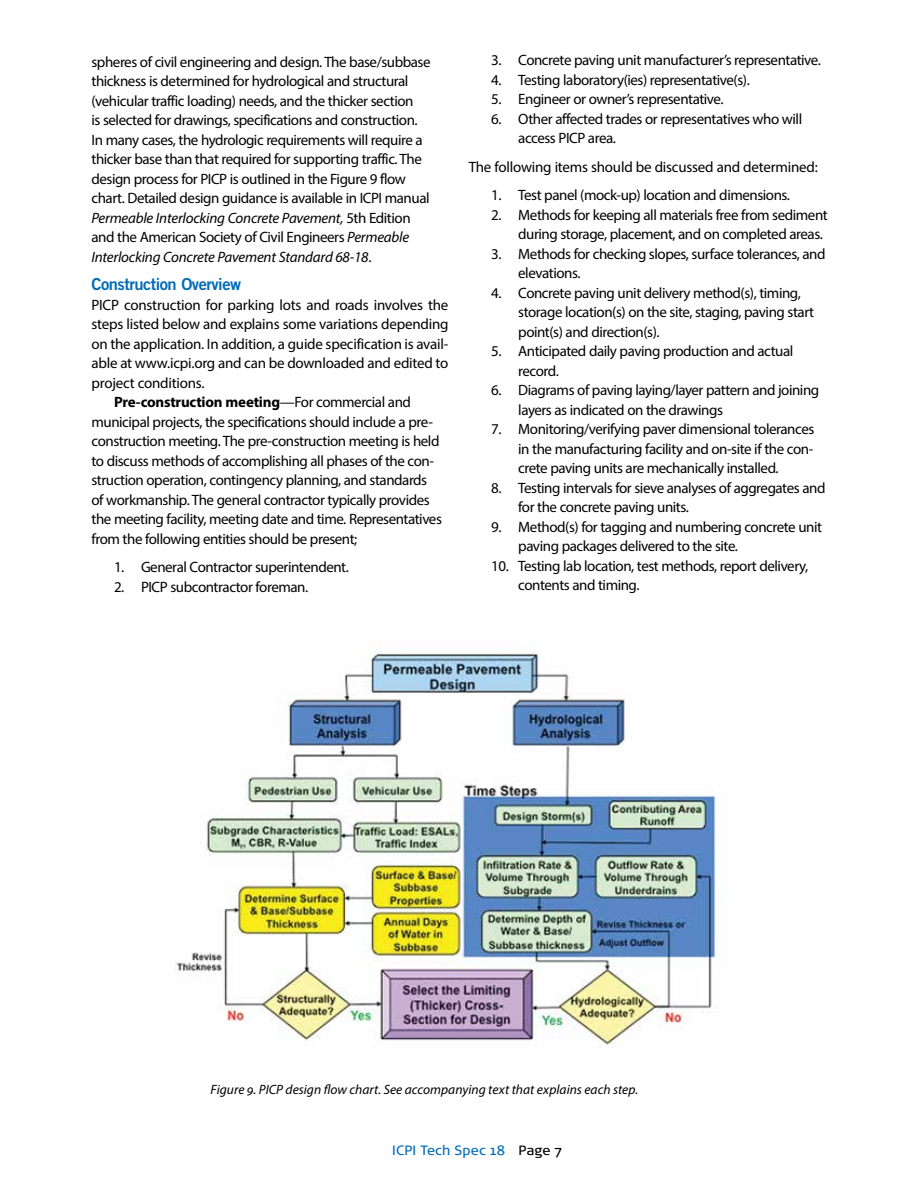
<style>
.page{position:relative;width:918px;height:1188px;background:#fff}
.page>*{position:absolute;margin:0;border:0;box-sizing:border-box;transform-origin:0 0}
.t1{font:16.5px "Trade Gothic Bold Two";letter-spacing:-.03em;color:#006cb7}
.t2{font:15px/19.5px "Myriad Pro";letter-spacing:-.03em;color:#000}
.t3{font:700 15px "Myriad Pro";letter-spacing:-.015em;color:#000}
.t4{font:italic 13.5px "Myriad Pro";color:#000}
.t5{font:13.5px "Signa Pro";letter-spacing:.015em;color:#006cb7}
.s1{font-style:italic}
.s2{font-weight:400}
.s3{color:#000}
</style>
<div class="page">
<img style="left:174px;top:651px;width:543px;height:397px">
<p class="t2" style="left:92px;top:52px;width:341px">spheres of civil engineering and design. The base/subbase thickness is determined for hydrological and structural (vehicular traffic loading) needs, and the thicker section<br>is selected for drawings, specifications and construction.<br>In many cases, the hydrologic requirements will require a thicker base than that required for supporting traffic. The design process for PICP is outlined in the Figure 9 flow chart. Detailed design guidance is available in ICPI manual <span class="s1">Permeable Interlocking Concrete Pavement,</span> 5th Edition and the American Society of Civil Engineers <span class="s1">Permeable Interlocking Concrete Pavement Standard 68-18</span>.</p>
<p class="t1" style="left:92px;top:274px;width:151px">Construction Overview</p>
<p class="t2" style="left:92px;top:295px;width:358px">PICP construction for parking lots and roads involves the</p>
<p class="t2" style="left:92px;top:314px;width:359px">steps listed below and explains some variations depending</p>
<p class="t2" style="left:92px;top:334px;width:358px">on the application. In addition, a guide specification is avail-</p>
<p class="t2" style="left:92px;top:353px;width:359px">able at www.icpi.org and can be downloaded and edited to</p>
<p class="t2" style="left:92px;top:373px;width:115px">project conditions.</p>
<p class="t3" style="left:114px;top:392px;width:299px">Pre-construction meeting<span class="s2">—For commercial and</span></p>
<p class="t2" style="left:92px;top:412px;width:343px">municipal projects, the specifications should include a pre-</p>
<p class="t2" style="left:92px;top:431px;width:350px">construction meeting. The pre-construction meeting is held</p>
<p class="t2" style="left:92px;top:451px;width:344px">to discuss methods of accomplishing all phases of the con-</p>
<p class="t2" style="left:92px;top:470px;width:337px">struction operation, contingency planning, and standards</p>
<p class="t2" style="left:92px;top:490px;width:340px">of workmanship. The general contractor typically provides</p>
<p class="t2" style="left:92px;top:509px;width:352px">the meeting facility, meeting date and time. Representatives</p>
<p class="t2" style="left:92px;top:529px;width:267px">from the following entities should be present;</p>
<p class="t2" style="left:114px;top:557px;width:236px">1. General Contractor superintendent.</p>
<p class="t2" style="left:114px;top:577px;width:196px">2. PICP subcontractor foreman.</p>
<p class="t2" style="left:491px;top:50px;width:331px">3. Concrete paving unit manufacturer’s representative.</p>
<p class="t2" style="left:491px;top:70px;width:260px">4. Testing laboratory(ies) representative(s).</p>
<p class="t2" style="left:491px;top:89px;width:234px">5. Engineer or owner’s representative.</p>
<p class="t2" style="left:518px;top:109px;width:285px;text-indent:-27px">6. Other affected trades or representatives who will access PICP area.</p>
<p class="t2" style="left:469px;top:157px;width:351px">The following items should be discussed and determined:</p>
<p class="t2" style="left:491px;top:185px;width:300px">1. Test panel (mock-up) location and dimensions.</p>
<p class="t2" style="left:518px;top:205px;width:311px;text-indent:-27px">2. Methods for keeping all materials free from sediment during storage, placement, and on completed areas.</p>
<p class="t2" style="left:518px;top:244px;width:309px;text-indent:-27px">3. Methods for checking slopes, surface tolerances, and elevations.</p>
<p class="t2" style="left:518px;top:283px;width:297px;text-indent:-27px">4. Concrete paving unit delivery method(s), timing, storage location(s) on the site, staging, paving start point(s) and direction(s).</p>
<p class="t2" style="left:518px;top:341px;width:277px;text-indent:-27px">5. Anticipated daily paving production and actual record.</p>
<p class="t2" style="left:518px;top:380px;width:303px;text-indent:-27px">6. Diagrams of paving laying/layer pattern and joining layers as indicated on the drawings</p>
<p class="t2" style="left:518px;top:419px;width:298px;text-align:justify;text-indent:-27px">7. Monitoring/verifying paver dimensional tolerances in the manufacturing facility and on-site if the con&shy;crete paving units are mechanically installed.</p>
<p class="t2" style="left:518px;top:478px;width:309px;text-indent:-27px">8. Testing intervals for sieve analyses of aggregates and for the concrete paving units.</p>
<p class="t2" style="left:518px;top:517px;width:305px;text-indent:-27px">9. Method(s) for tagging and numbering concrete unit paving packages delivered to the site.</p>
<p class="t2" style="left:518px;top:556px;width:292px;text-indent:-27px">10. Testing lab location, test methods, report delivery, contents and timing.</p>
<p class="t4" style="left:211px;top:1081px;width:429px">Figure 9. PICP design flow chart. See accompanying text that explains each step.</p>
<p class="t5" style="left:392px;top:1142px;width:171px">ICPI Tech Spec 18 <span class="s3">Page 7</span></p>
</div>
